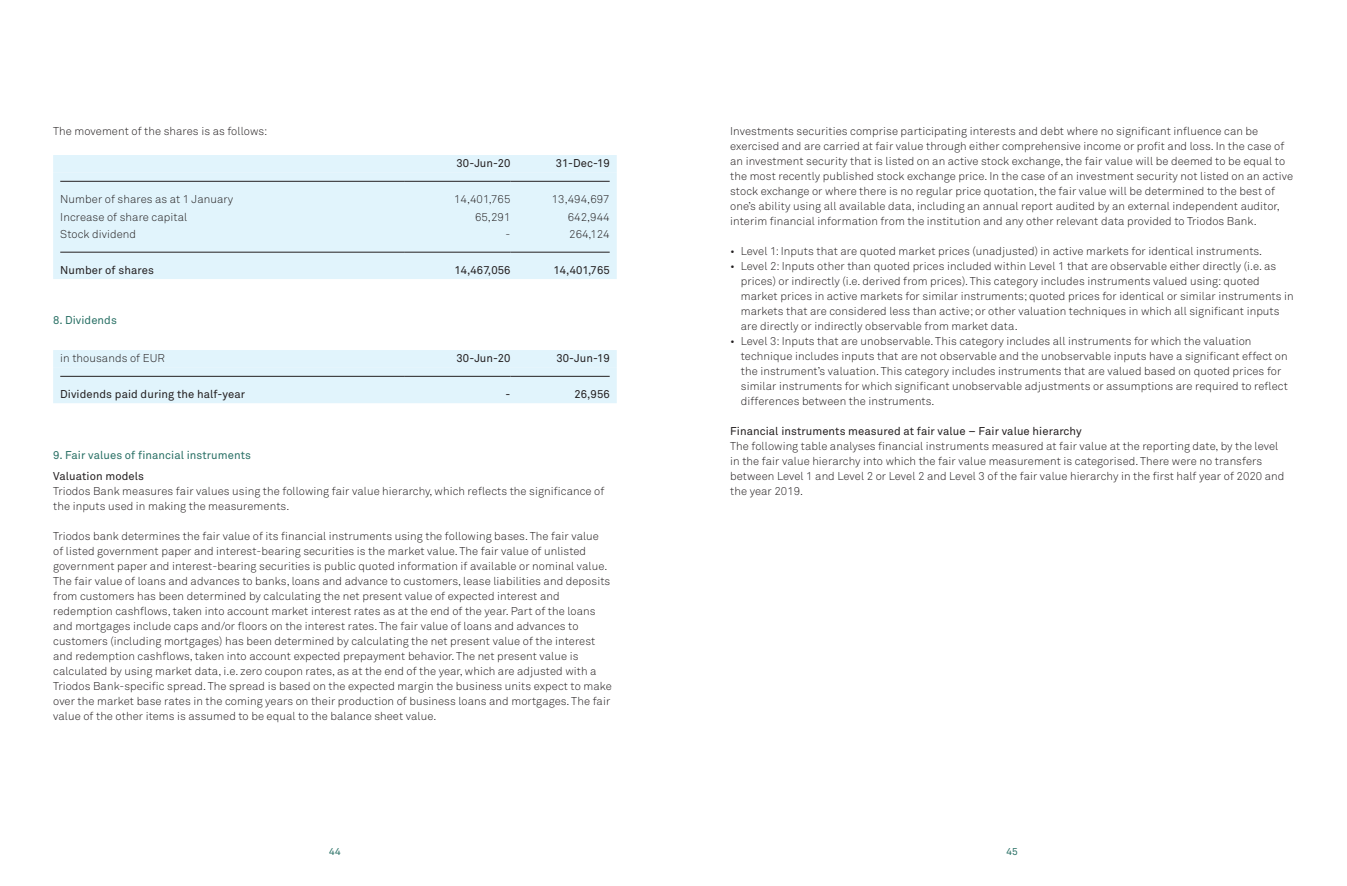
<style>
.page{position:relative;width:1347px;height:886px;background:#fff}
.page>*{position:absolute;margin:0;border:0;box-sizing:border-box;transform-origin:0 0}
.Bodytekst{font:11.25px/15px "Akkurat Light Pro";letter-spacing:.005em;color:#231f20}
._2-_Bodytekst{font:11.25px "Akkurat Light Pro";letter-spacing:.005em;color:#231f20}
._2-_Bodytekst-2{font:11.25px "Akkurat Pro";letter-spacing:.005em;color:#231f20}
._03b-Subkopje3-v2{font:11.25px "Akkurat Pro";letter-spacing:.005em;color:#231f20}
._03-Subkopje{font:11.25px "Akkurat Pro";letter-spacing:.005em;color:#297065}
.t1{font:10px "Akkurat Pro";color:#297065}
</style>
<div class="page">
<div style="left:53px;top:155px;width:564px;height:18px;background:#e1f4fc"></div>
<div style="left:53px;top:173px;width:564px;height:106px;background:#e1f4fc"></div>
<hr style="left:60px;top:181px;width:344px;height:1px;background:#231f20">
<hr style="left:404px;top:181px;width:106px;height:1px;background:#231f20">
<hr style="left:510px;top:181px;width:99px;height:1px;background:#231f20">
<hr style="left:60px;top:252px;width:344px;height:1px;background:#231f20">
<hr style="left:404px;top:252px;width:106px;height:1px;background:#231f20">
<hr style="left:510px;top:252px;width:99px;height:1px;background:#231f20">
<div style="left:53px;top:350px;width:564px;height:53px;background:#e1f4fc"></div>
<hr style="left:60px;top:376px;width:344px;height:1px;background:#231f20">
<hr style="left:404px;top:376px;width:106px;height:1px;background:#231f20">
<hr style="left:510px;top:376px;width:99px;height:1px;background:#231f20">
<p class="Bodytekst" style="left:53px;top:124px;width:216px">The movement of the shares is as follows:</p>
<p class="_2-_Bodytekst-2" style="left:456px;top:157px;width:55px">30-Jun-20</p>
<p class="_2-_Bodytekst-2" style="left:556px;top:157px;width:55px">31-Dec-19</p>
<p class="_2-_Bodytekst" style="left:60px;top:192px;width:174px">Number of shares as at 1 January</p>
<p class="_2-_Bodytekst" style="left:454px;top:192px;width:58px">14,401,765</p>
<p class="_2-_Bodytekst" style="left:552px;top:192px;width:59px">13,494,697</p>
<p class="_2-_Bodytekst" style="left:60px;top:210px;width:128px">Increase of share capital</p>
<p class="_2-_Bodytekst" style="left:475px;top:210px;width:37px">65,291</p>
<p class="_2-_Bodytekst" style="left:567px;top:210px;width:43px">642,944</p>
<p class="_2-_Bodytekst" style="left:60px;top:228px;width:77px">Stock dividend</p>
<p class="_2-_Bodytekst" style="left:505px;top:228px;width:6px">-</p>
<p class="_2-_Bodytekst" style="left:569px;top:228px;width:42px">264,124</p>
<p class="_2-_Bodytekst-2" style="left:60px;top:263px;width:95px">Number of shares</p>
<p class="_2-_Bodytekst-2" style="left:454px;top:263px;width:57px">14,467,056</p>
<p class="_2-_Bodytekst-2" style="left:553px;top:263px;width:58px">14,401,765</p>
<p class="_03-Subkopje" style="left:53px;top:313px;width:65px">8. Dividends</p>
<p class="_2-_Bodytekst" style="left:60px;top:352px;width:106px">in thousands of EUR</p>
<p class="_2-_Bodytekst-2" style="left:456px;top:352px;width:55px">30-Jun-20</p>
<p class="_2-_Bodytekst-2" style="left:556px;top:352px;width:55px">30-Jun-19</p>
<p class="_2-_Bodytekst-2" style="left:60px;top:387px;width:186px">Dividends paid during the half-year</p>
<p class="_2-_Bodytekst-2" style="left:505px;top:387px;width:6px">-</p>
<p class="_2-_Bodytekst-2" style="left:574px;top:387px;width:37px">26,956</p>
<p class="_03-Subkopje" style="left:53px;top:448px;width:199px">9. Fair values of financial instruments</p>
<p class="_03b-Subkopje3-v2" style="left:53px;top:470px;width:92px">Valuation models</p>
<p class="Bodytekst" style="left:53px;top:484px;width:552px">Triodos Bank measures fair values using the following fair value hierarchy, which reflects the significance of the inputs used in making the measurements.</p>
<p class="Bodytekst" style="left:53px;top:529px;width:560px">Triodos bank determines the fair value of its financial instruments using the following bases. The fair value of listed government paper and interest-bearing securities is the market value. The fair value of unlisted government paper and interest-bearing securities is public quoted information if available or nominal value.<br>The fair value of loans and advances to banks, loans and advance to customers, lease liabilities and deposits from customers has been determined by calculating the net present value of expected interest and redemption cashflows, taken into account market interest rates as at the end of the year. Part of the loans and mortgages include caps and/or floors on the interest rates. The fair value of loans and advances to customers (including mortgages) has been determined by calculating the net present value of the interest and redemption cashflows, taken into account expected prepayment behavior. The net present value is calculated by using market data, i.e. zero coupon rates, as at the end of the year, which are adjusted with a Triodos Bank-specific spread. The spread is based on the expected margin the business units expect to make over the market base rates in the coming years on their production of business loans and mortgages. The fair value of the other items is assumed to be equal to the balance sheet value.</p>
<p class="Bodytekst" style="left:730px;top:124px;width:564px">Investments securities comprise participating interests and debt where no significant influence can be exercised and are carried at fair value through either comprehensive income or profit and loss. In the case of an investment security that is listed on an active stock exchange, the fair value will be deemed to be equal to the most recently published stock exchange price. In the case of an investment security not listed on an active stock exchange or where there is no regular price quotation, the fair value will be determined to the best of one’s ability using all available data, including an annual report audited by an external independent auditor, interim financial information from the institution and any other relevant data provided to Triodos Bank.</p>
<p class="Bodytekst" style="left:730px;top:244px;width:533px">• Level 1: Inputs that are quoted market prices (unadjusted) in active markets for identical instruments.</p>
<p class="Bodytekst" style="left:741px;top:259px;width:554px;text-indent:-11px">• Level 2: Inputs other than quoted prices included within Level 1 that are observable either directly (i.e. as prices) or indirectly (i.e. derived from prices). This category includes instruments valued using: quoted market prices in active markets for similar instruments; quoted prices for identical or similar instruments in markets that are considered less than active; or other valuation techniques in which all significant inputs are directly or indirectly observable from market data.</p>
<p class="Bodytekst" style="left:741px;top:334px;width:548px;text-indent:-11px">• Level 3: Inputs that are unobservable. This category includes all instruments for which the valuation technique includes inputs that are not observable and the unobservable inputs have a significant effect on the instrument’s valuation. This category includes instruments that are valued based on quoted prices for similar instruments for which significant unobservable adjustments or assumptions are required to reflect differences between the instruments.</p>
<p class="_03b-Subkopje3-v2" style="left:730px;top:425px;width:353px">Financial instruments measured at fair value – Fair value hierarchy</p>
<p class="Bodytekst" style="left:730px;top:439px;width:556px">The following table analyses financial instruments measured at fair value at the reporting date, by the level in the fair value hierarchy into which the fair value measurement is categorised. There were no transfers between Level 1 and Level 2 or Level 2 and Level 3 of the fair value hierarchy in the first half year of 2020 and the year 2019.</p>
<p class="t1" style="left:329px;top:845px;width:13px">44</p>
<p class="t1" style="left:1006px;top:845px;width:13px">45</p>
</div>
